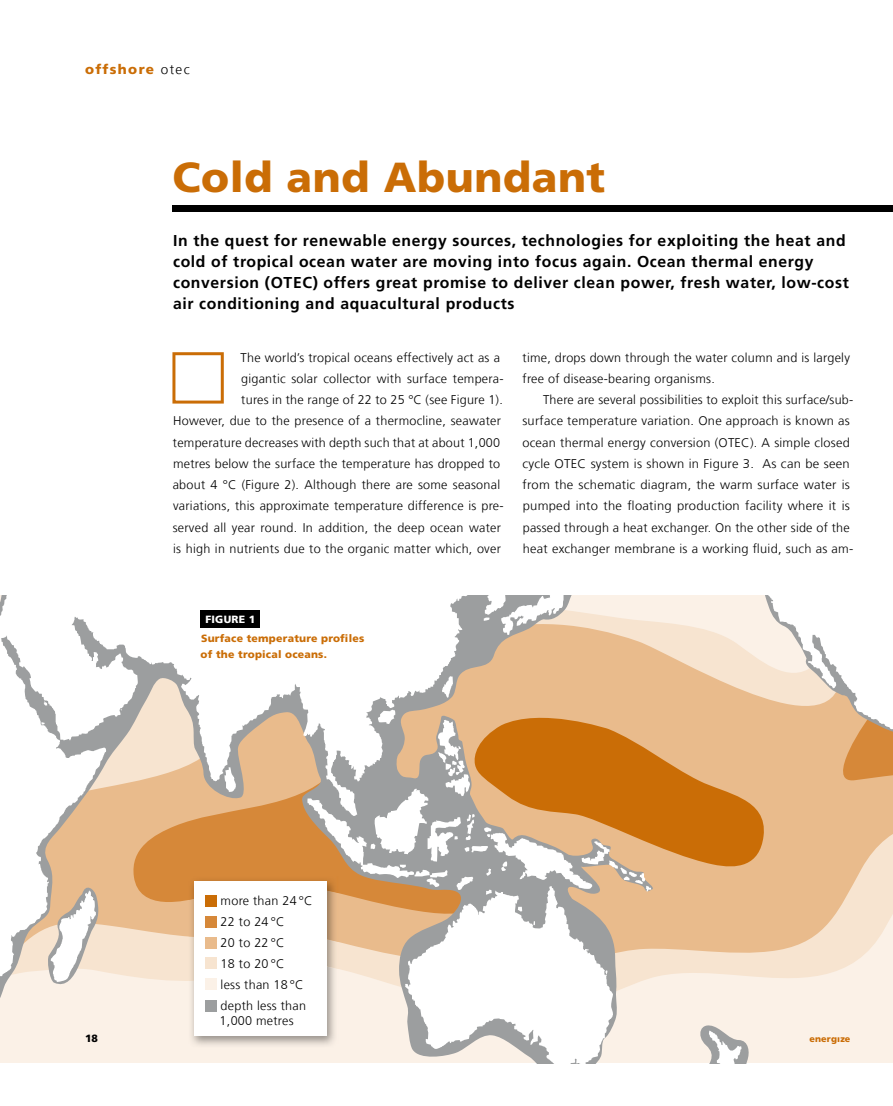
<style>
.page{position:relative;width:893px;height:1106px;background:#fff}
.page>*{position:absolute;margin:0;border:0;box-sizing:border-box;transform-origin:0 0}
.t1{font:900 42px "Frutiger LT Com";letter-spacing:.015em;color:#ca6d06}
.t2{font:700 15.75px/21px "Frutiger LT Com";letter-spacing:.04em;color:#000}
.t3{font:900 13.5px "Frutiger LT Com";letter-spacing:.1em;color:#ca6d06}
.t4{font:300 12.6px/21.3px "Frutiger LT Com";letter-spacing:.02em;color:#000}
.t5{font:900 10.5px/16.5px "Frutiger LT Com";letter-spacing:.02em;color:#ca6d06}
.t6{font:900 10.5px "Frutiger LT Com";letter-spacing:.02em;color:#fff}
.t7{font:900 10.5px "Frutiger LT Com";color:#000}
.t8{font:900 9px "Frutiger LT Com";letter-spacing:.015em;color:#ca6d06}
.s1{font-weight:300;color:#000}
</style>
<div class="page">
<div style="left:172px;top:206px;width:721px;height:6px;background:#000"></div>
<svg style="left:0;top:595px;width:893px;height:468px"></svg>
<svg style="left:172px;top:352px;width:52px;height:51px"></svg>
<img style="left:188px;top:980px;width:150px;height:67px">
<img style="left:188px;top:941px;width:150px;height:39px">
<img style="left:188px;top:900px;width:150px;height:41px">
<img style="left:188px;top:876px;width:150px;height:24px">
<div style="left:194px;top:881px;width:133px;height:155px;background:#fff"></div>
<div style="left:205px;top:895px;width:12px;height:11px;background:#ca6d06"></div>
<div style="left:205px;top:916px;width:12px;height:11px;background:#d68839"></div>
<div style="left:205px;top:937px;width:12px;height:11px;background:#e9bb8c"></div>
<div style="left:205px;top:957px;width:12px;height:11px;background:#f7e4d0"></div>
<div style="left:205px;top:978px;width:12px;height:11px;background:#fbf1e7"></div>
<div style="left:205px;top:1000px;width:12px;height:11px;background:#9c9e9f"></div>
<div style="left:200px;top:610px;width:60px;height:17px;background:#000"></div>
<p class="t3" style="left:85px;top:61px;width:106px">offshore <span class="s1">otec</span></p>
<h1 class="t1" style="left:172px;top:152px;width:434px">Cold and Abundant</h1>
<p class="t2" style="left:173px;top:230px;width:677px">In the quest for renewable energy sources, technologies for exploiting the heat and cold of tropical ocean water are moving into focus again. Ocean thermal energy conversion (OTEC) offers great promise to deliver clean power, fresh water, low-cost air conditioning and aquacultural products</p>
<p class="t4" style="left:173px;top:347px;width:332px;text-align:right">The world’s tropical oceans effectively act as a<br>gigantic solar collector with surface tempera-<br>tures in the range of 22 to 25 °C (see Figure 1).<br>However, due to the presence of a thermocline, seawater temperature decreases with depth such that at about 1,000 metres below the surface the temperature has dropped to about 4 °C (Figure 2). Although there are some seasonal variations, this approximate temperature difference is pre&shy;served all year round. In addition, the deep ocean water is high in nutrients due to the organic matter which, over</p>
<p class="t4" style="left:523px;top:346px;width:329px">time, drops down through the water column and is largely free of disease-bearing organisms.</p>
<p class="t4" style="left:522px;top:389px;width:333px;text-indent:21px">There are several possibilities to exploit this surface/sub&shy;surface temperature variation. One approach is known as ocean thermal energy conversion (OTEC). A simple closed cycle OTEC system is shown in Figure 3. As can be seen from the schematic diagram, the warm surface water is pumped into the floating production facility where it is passed through a heat exchanger. On the other side of the heat exchanger membrane is a working fluid, such as am-</p>
<p class="t6" style="left:206px;top:613px;width:51px">Figure 1</p>
<p class="t5" style="left:201px;top:630px;width:165px">Surface temperature profiles of the tropical oceans.</p>
<p class="t4" style="left:221px;top:890px;width:93px">more than 24 °C<br>22 to 24 °C<br>20 to 22 °C<br>18 to 20 °C<br>less than 18 °C depth less than</p>
<p class="t4" style="left:220px;top:1010px;width:75px">1,000 metres</p>
<p class="t7" style="left:85px;top:1032px;width:15px">18</p>
<p class="t8" style="left:809px;top:1033px;width:42px">energıze</p>
</div>
